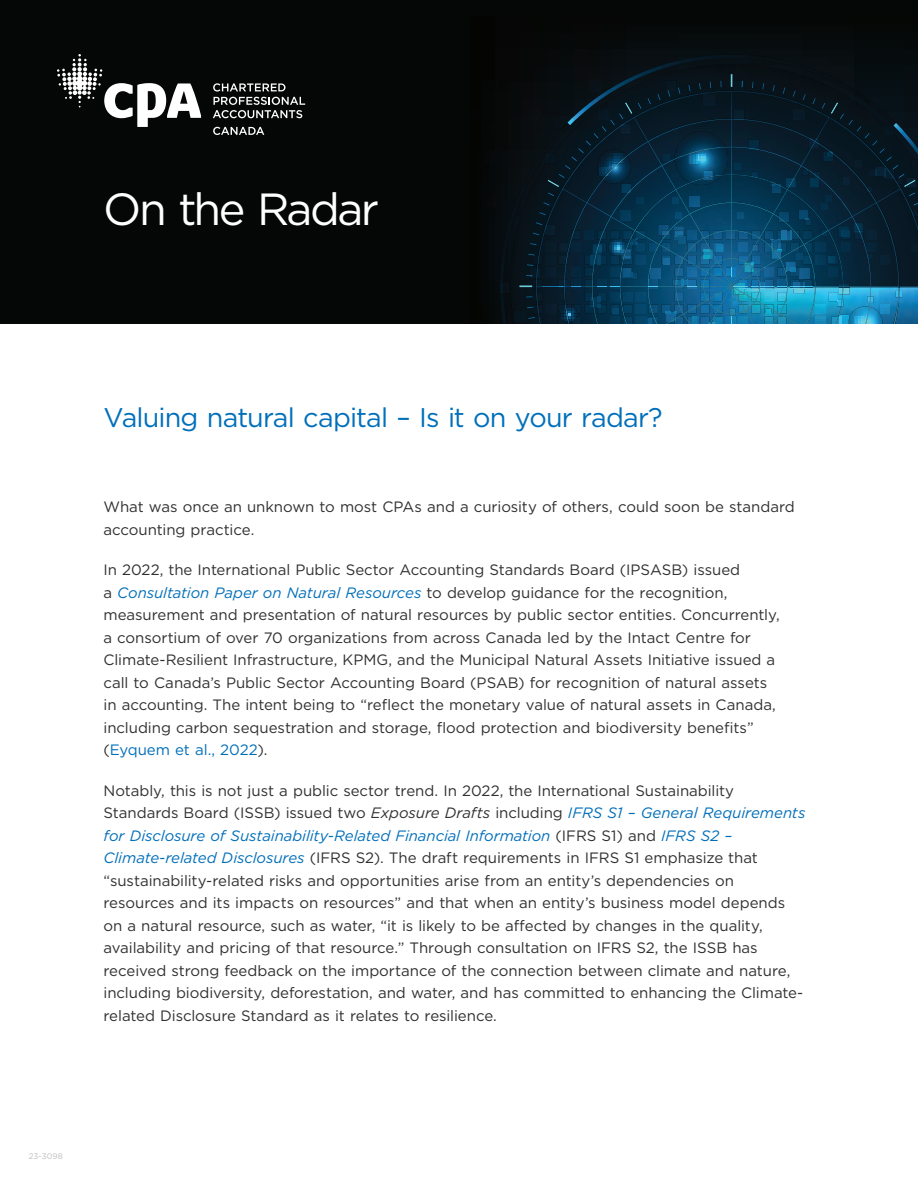
<style>
.page{position:relative;width:918px;height:1188px;background:#fff}
.page>*{position:absolute;margin:0;border:0;box-sizing:border-box;transform-origin:0 0}
.t1{font:45px "Gotham";letter-spacing:-.055em;color:#fff}
.t2{font:27px "Gotham";letter-spacing:-.03em;color:#006fba}
.body{font:15px/22.5px "Gotham";letter-spacing:-.005em;color:#312f30}
.t3{font:7.95px "Gotham";letter-spacing:.01em;color:#bcbdc0}
.s1{font-style:italic;color:#006fba}
.s2{color:#006fba}
.s3{font-style:italic}
</style>
<div class="page">
<div style="left:0;top:0;width:918px;height:324px;background:#050606"></div>
<svg style="left:626px;top:49px;width:176px;height:6px"></svg>
<img style="left:613px;top:55px;width:241px;height:9px">
<div style="left:600px;top:64px;width:305px;height:10px;background:#091014"></div>
<svg style="left:500px;top:74px;width:418px;height:250px;background:#0a3044"></svg>
<svg style="left:213px;top:83px;width:92px;height:35px"></svg>
<svg style="left:57px;top:54px;width:144px;height:73px"></svg>
<svg style="left:213px;top:127px;width:51px;height:8px"></svg>
<h1 class="t1" style="left:103px;top:180px;width:278px">On the Radar</h1>
<h2 class="t2" style="left:104px;top:400px;width:561px">Valuing natural capital – Is it on your radar?</h2>
<p class="body" style="left:104px;top:495px;width:693px">What was once an unknown to most CPAs and a curiosity of others, could soon be standard accounting practice.</p>
<p class="body" style="left:104px;top:558px;width:678px">In 2022, the International Public Sector Accounting Standards Board (IPSASB) issued<br>a <span class="s1">Consultation Paper on Natural Resources</span> to develop guidance for the recognition, measurement and presentation of natural resources by public sector entities. Concurrently, a consortium of over 70 organizations from across Canada led by the Intact Centre for Climate-Resilient Infrastructure, KPMG, and the Municipal Natural Assets Initiative issued a call to Canada’s Public Sector Accounting Board (PSAB) for recognition of natural assets in accounting. The intent being to “reflect the monetary value of natural assets in Canada, including carbon sequestration and storage, flood protection and biodiversity benefits” (<span class="s2">Eyquem et al., 2022</span>).</p>
<p class="body" style="left:103px;top:779px;width:703px">Notably, this is not just a public sector trend. In 2022, the International Sustainability Standards Board (ISSB) issued two <span class="s3">Exposure Drafts</span> including <span class="s1">IFRS S1 – General Requirements for Disclosure of Sustainability-Related Financial Information</span> (IFRS S1) and <span class="s1">IFRS S2 – Climate-related Disclosures</span> (IFRS S2). The draft requirements in IFRS S1 emphasize that “sustainability-related risks and opportunities arise from an entity’s dependencies on resources and its impacts on resources” and that when an entity’s business model depends on a natural resource, such as water, “it is likely to be affected by changes in the quality, availability and pricing of that resource.” Through consultation on IFRS S2, the ISSB has received strong feedback on the importance of the connection between climate and nature, including biodiversity, deforestation, and water, and has committed to enhancing the Climate&shy;related Disclosure Standard as it relates to resilience.</p>
<p class="t3" style="left:29px;top:1151px;width:36px">23-3098</p>
</div>
